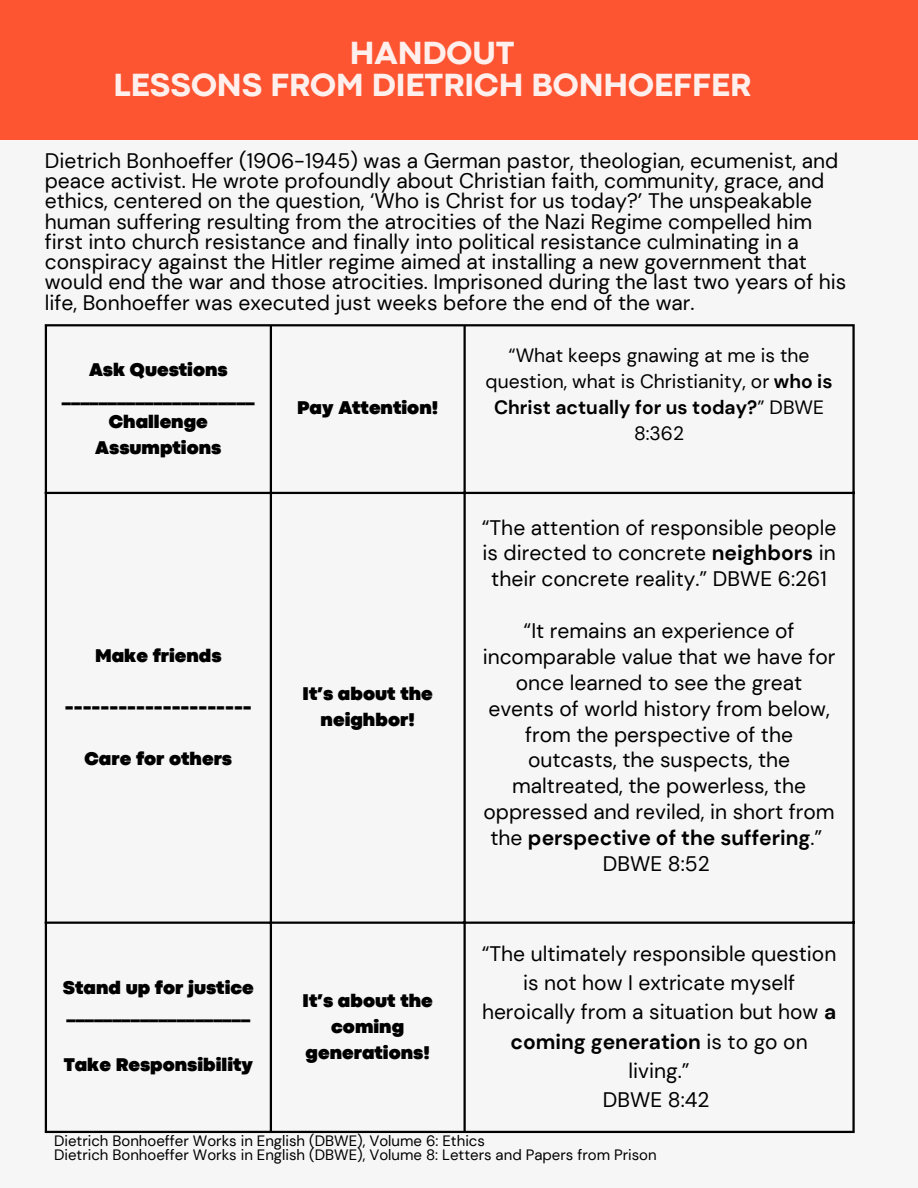
<style>
.page{position:relative;width:918px;height:1188px;background:#f6f6f6}
.page>*{position:absolute;margin:0;border:0;box-sizing:border-box;transform-origin:0 0}
.t1{font:800 33.45px/32.7px "Codec Pro";color:#fff0ed;text-align:center}
.t2{font:21px/25.8px "DM Sans";color:#000;text-align:center}
.t3{font:900 19.2px/25.8px "Codec Pro";color:#000;text-align:center}
.t4{font:19.2px/25.8px "DM Sans";color:#000;text-align:center}
.t5{font:15px "DM Sans";color:#000}
.s1{font-weight:700}
</style>
<div class="page">
<div style="left:0;top:0;width:918px;height:140px;background:#fd5431"></div>
<hr style="left:45px;top:326px;width:2px;height:805px;background:#000">
<hr style="left:270px;top:326px;width:2px;height:805px;background:#000">
<hr style="left:463px;top:326px;width:3px;height:805px;background:#000">
<hr style="left:852px;top:326px;width:3px;height:805px;background:#000">
<hr style="left:45px;top:324px;width:810px;height:2px;background:#000">
<hr style="left:45px;top:492px;width:810px;height:2px;background:#000">
<hr style="left:45px;top:922px;width:810px;height:2px;background:#000">
<hr style="left:45px;top:1131px;width:810px;height:2px;background:#000">
<h1 class="t1" style="left:113px;top:39px;width:639px">HANDOUT<br>LESSONS FROM DIETRICH BONHOEFFER</h1>
<p class="t2" style="left:45px;top:151px;width:803px;line-height:20.2px;text-align:left">Dietrich Bonhoeffer (1906-1945) was a German pastor, theologian, ecumenist, and peace activist. He wrote profoundly about Christian faith, community, grace, and ethics, centered on the question, ‘Who is Christ for us today?’ The unspeakable human suffering resulting from the atrocities of the Nazi Regime compelled him first into church resistance and finally into political resistance culminating in a conspiracy against the Hitler regime aimed at installing a new government that would end the war and those atrocities. Imprisoned during the last two years of his life, Bonhoeffer was executed just weeks before the end of the war.</p>
<h2 class="t3" style="left:89px;top:358px;width:140px">Ask Questions</h2>
<p class="t3" style="left:62px;top:384px;width:194px">_____________________</p>
<p class="t3" style="left:95px;top:410px;width:128px">Challenge<br>Assumptions</p>
<p class="t3" style="left:297px;top:396px;width:143px">Pay Attention!</p>
<p class="t3" style="left:95px;top:644px;width:128px">Make friends</p>
<p class="t3" style="left:65px;top:696px;width:188px">---------------------</p>
<p class="t3" style="left:85px;top:747px;width:149px">Care for others</p>
<p class="t3" style="left:303px;top:682px;width:132px">It’s about the neighbor!</p>
<p class="t3" style="left:63px;top:976px;width:192px">Stand up for justice</p>
<p class="t3" style="left:67px;top:1002px;width:185px">____________________</p>
<p class="t3" style="left:64px;top:1053px;width:191px">Take Responsibility</p>
<p class="t3" style="left:303px;top:989px;width:132px">It’s about the coming generations!</p>
<p class="t4" style="left:486px;top:343px;width:348px">“What keeps gnawing at me is the question, what is Christianity, or <span class="s1">who is<br>Christ actually for us today?</span>” DBWE<br>8:362</p>
<p class="t2" style="left:482px;top:514px;width:356px">“The attention of responsible people is directed to concrete <span class="s1">neighbors</span> in their concrete reality.” DBWE 6:261</p>
<p class="t2" style="left:483px;top:618px;width:354px">“It remains an experience of incomparable value that we have for once learned to see the great events of world history from below, from the perspective of the outcasts, the suspects, the maltreated, the powerless, the oppressed and reviled, in short from the <span class="s1">perspective of the suffering</span>.”</p>
<p class="t2" style="left:603px;top:851px;width:108px">DBWE 8:52</p>
<p class="t2" style="left:482px;top:939px;width:356px;line-height:29.2px">“The ultimately responsible question is not how I extricate myself heroically from a situation but how <span class="s1">a coming generation</span> is to go on living.”</p>
<p class="t2" style="left:603px;top:1087px;width:108px">DBWE 8:42</p>
<p class="t5" style="left:54px;top:1131px;width:432px">Dietrich Bonhoeffer Works in English (DBWE), Volume 6: Ethics</p>
<p class="t5" style="left:54px;top:1146px;width:604px">Dietrich Bonhoeffer Works in English (DBWE), Volume 8: Letters and Papers from Prison</p>
</div>
